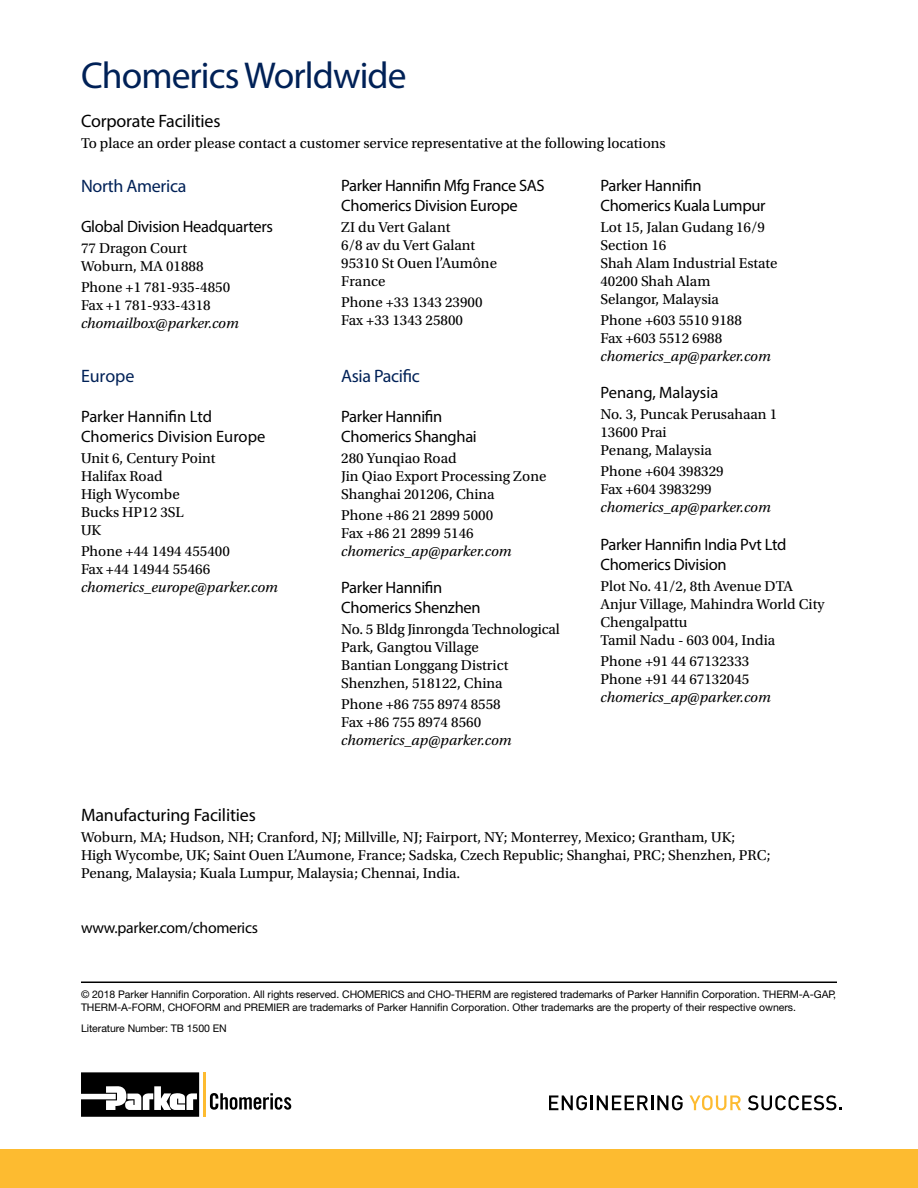
<style>
.page{position:relative;width:918px;height:1188px;background:#fff}
.page>*{position:absolute;margin:0;border:0;box-sizing:border-box;transform-origin:0 0}
.t1{font:37.5px "Myriad Pro";letter-spacing:-.025em;color:#002157}
.t2{font:18px "Myriad Pro";letter-spacing:-.01em;color:#000}
.t3{font:18px "Myriad Pro";letter-spacing:-.02em;color:#002157}
.t4{font:16.5px/19.8px "Myriad Pro";letter-spacing:-.02em;color:#000}
.t5{font:16.5px/19.8px "Myriad Pro";color:#000}
.t6{font:15.75px "Myriad Pro";letter-spacing:-.02em;color:#000}
.t7{font:15px/18px "Utopia Std";color:#000}
.t8{font:italic 15px "Utopia Std";color:#000}
.t9{font:10.5px/12.6px "Helvetica Neue LT Std";letter-spacing:-.005em;color:#000}
</style>
<div class="page">
<div style="left:0;top:1150px;width:918px;height:38px;background:#fdbb30"></div>
<svg style="left:549px;top:1095px;width:38px;height:15px"></svg>
<hr style="left:590px;top:1095px;width:3px;height:15px;background:#000">
<svg style="left:597px;top:1095px;width:86px;height:15px"></svg>
<svg style="left:689px;top:1095px;width:52px;height:15px"></svg>
<svg style="left:748px;top:1095px;width:94px;height:15px"></svg>
<svg style="left:81px;top:1072px;width:118px;height:45px"></svg>
<hr style="left:203px;top:1073px;width:3px;height:44px;background:#fdbb30">
<svg style="left:210px;top:1093px;width:81px;height:17px"></svg>
<hr style="left:81px;top:982px;width:756px;height:1px;background:#000">
<h1 class="t1" style="left:81px;top:52px;width:327px">Chomerics Worldwide</h1>
<p class="t2" style="left:81px;top:110px;width:141px">Corporate Facilities</p>
<p class="t7" style="left:81px;top:135px;width:586px">To place an order please contact a customer service representative at the following locations</p>
<p class="t3" style="left:81px;top:175px;width:107px">North America</p>
<p class="t4" style="left:81px;top:216px;width:194px">Global Division Headquarters</p>
<p class="t7" style="left:81px;top:239px;width:124px">77 Dragon Court<br>Woburn, MA 01888</p>
<p class="t7" style="left:81px;top:278px;width:151px">Phone +1 781-935-4850<br>Fax +1 781-933-4318</p>
<p class="t8" style="left:81px;top:315px;width:159px">chomailbox@parker.com</p>
<p class="t3" style="left:81px;top:365px;width:55px">Europe</p>
<p class="t5" style="left:81px;top:406px;width:186px">Parker Hannifin Ltd<br>Chomerics Division Europe</p>
<p class="t7" style="left:81px;top:449px;width:136px">Unit 6, Century Point<br>Halifax Road<br>High Wycombe<br>Bucks HP12 3SL<br>UK</p>
<p class="t7" style="left:81px;top:542px;width:150px">Phone +44 1494 455400<br>Fax +44 14944 55466</p>
<p class="t8" style="left:81px;top:579px;width:198px">chomerics_europe@parker.com</p>
<p class="t4" style="left:341px;top:175px;width:205px">Parker Hannifin Mfg France SAS<br>Chomerics Division Europe</p>
<p class="t7" style="left:341px;top:218px;width:157px">ZI du Vert Galant<br>6/8 av du Vert Galant<br>95310 St Ouen l’Aumône<br>France</p>
<p class="t7" style="left:341px;top:293px;width:143px">Phone +33 1343 23900<br>Fax +33 1343 25800</p>
<p class="t4" style="left:600px;top:175px;width:167px">Parker Hannifin<br>Chomerics Kuala Lumpur</p>
<p class="t7" style="left:600px;top:218px;width:179px">Lot 15, Jalan Gudang 16/9<br>Section 16<br>Shah Alam Industrial Estate<br>40200 Shah Alam<br>Selangor, Malaysia</p>
<p class="t7" style="left:600px;top:311px;width:143px">Phone +603 5510 9188<br>Fax +603 5512 6988</p>
<p class="t8" style="left:600px;top:348px;width:172px">chomerics_ap@parker.com</p>
<p class="t5" style="left:600px;top:383px;width:119px">Penang, Malaysia</p>
<p class="t7" style="left:600px;top:406px;width:178px">No. 3, Puncak Perusahaan 1<br>13600 Prai<br>Penang, Malaysia</p>
<p class="t7" style="left:600px;top:463px;width:125px">Phone +604 398329<br>Fax +604 3983299</p>
<p class="t8" style="left:600px;top:499px;width:172px">chomerics_ap@parker.com</p>
<p class="t4" style="left:600px;top:534px;width:187px">Parker Hannifin India Pvt Ltd<br>Chomerics Division</p>
<p class="t7" style="left:600px;top:577px;width:225px">Plot No. 41/2, 8th Avenue DTA<br>Anjur Village, Mahindra World City<br>Chengalpattu<br>Tamil Nadu - 603 004, India</p>
<p class="t7" style="left:600px;top:652px;width:150px">Phone +91 44 67132333<br>Phone +91 44 67132045</p>
<p class="t8" style="left:600px;top:689px;width:172px">chomerics_ap@parker.com</p>
<p class="t3" style="left:341px;top:365px;width:80px">Asia Pacific</p>
<p class="t4" style="left:341px;top:406px;width:137px">Parker Hannifin<br>Chomerics Shanghai</p>
<p class="t7" style="left:341px;top:449px;width:207px">280 Yunqiao Road<br>Jin Qiao Export Processing Zone<br>Shanghai 201206, China</p>
<p class="t7" style="left:341px;top:506px;width:153px">Phone +86 21 2899 5000<br>Fax +86 21 2899 5146</p>
<p class="t8" style="left:341px;top:543px;width:172px">chomerics_ap@parker.com</p>
<p class="t4" style="left:341px;top:578px;width:141px">Parker Hannifin<br>Chomerics Shenzhen</p>
<p class="t7" style="left:341px;top:621px;width:220px">No. 5 Bldg Jinrongda Technological<br>Park, Gangtou Village<br>Bantian Longgang District<br>Shenzhen, 518122, China</p>
<p class="t7" style="left:341px;top:696px;width:161px">Phone +86 755 8974 8558<br>Fax +86 755 8974 8560</p>
<p class="t8" style="left:341px;top:732px;width:172px">chomerics_ap@parker.com</p>
<p class="t2" style="left:81px;top:804px;width:176px">Manufacturing Facilities</p>
<p class="t7" style="left:81px;top:829px;width:691px">Woburn, MA; Hudson, NH; Cranford, NJ; Millville, NJ; Fairport, NY; Monterrey, Mexico; Grantham, UK;<br>High Wycombe, UK; Saint Ouen L’Aumone, France; Sadska, Czech Republic; Shanghai, PRC; Shenzhen, PRC;<br>Penang, Malaysia; Kuala Lumpur, Malaysia; Chennai, India.</p>
<p class="t6" style="left:81px;top:918px;width:178px">www.parker.com/chomerics</p>
<p class="t9" style="left:81px;top:988px;width:757px">© 2018 Parker Hannifin Corporation. All rights reserved. CHOMERICS and CHO-THERM are registered trademarks of Parker Hannifin Corporation. THERM-A-GAP,<br>THERM-A-FORM, CHOFORM and PREMIER are trademarks of Parker Hannifin Corporation. Other trademarks are the property of their respective owners.</p>
<p class="t9" style="left:81px;top:1021px;width:147px">Literature Number: TB 1500 EN</p>
</div>
